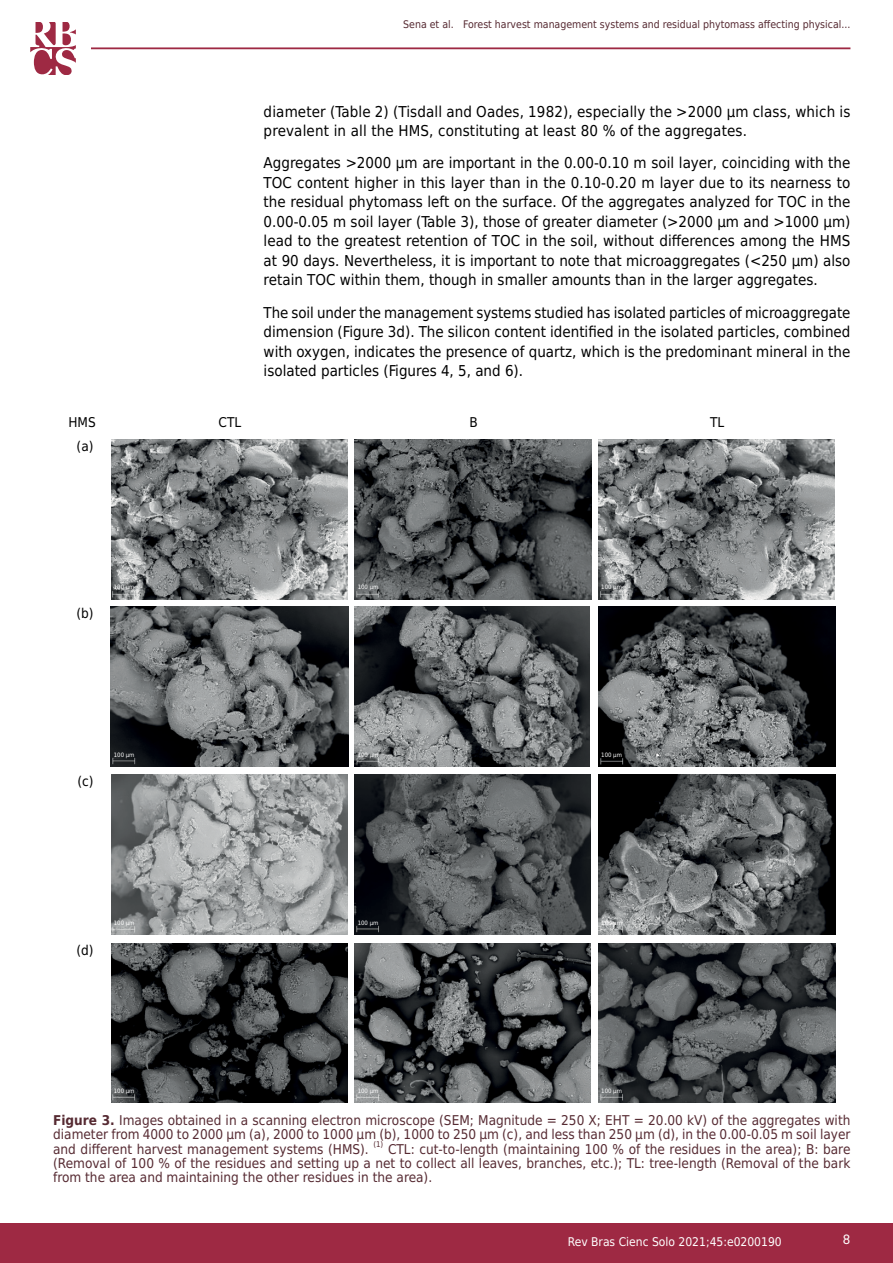
<style>
.page{position:relative;width:893px;height:1263px;background:#fff}
.page>*{position:absolute;margin:0;border:0;box-sizing:border-box;transform-origin:0 0}
.t1{font:15px/19.5px "DejaVu Sans Condensed";letter-spacing:.01em;color:#000;text-align:justify}
.t2{font:13.5px/14.2px "DejaVu Sans Condensed";color:#562a32;text-align:justify}
.t3{font:13.5px "DejaVu Sans Condensed";color:#000}
.t4{font:13.5px "Akkurat Pro";color:#fff}
.t5{font:12px "DejaVu Sans Condensed";color:#fff}
.t6{font:10.5px "DejaVu Sans Condensed";color:#562a32}
.t7{font:7.8px "DejaVu Sans Condensed";color:#562a32}
.t8{font:6px "DejaVu Sans Condensed";color:#fff}
.s1{font-weight:700}
</style>
<div class="page">
<div style="left:0;top:1223px;width:893px;height:40px;background:#9e2943"></div>
<hr style="left:91px;top:47px;width:759px;height:2px;background:#9e2943">
<svg style="left:30px;top:22px;width:46px;height:52px"></svg>
<img style="left:111px;top:439px;width:236px;height:160px">
<img style="left:354px;top:439px;width:237px;height:160px">
<img style="left:598px;top:439px;width:237px;height:160px">
<img style="left:111px;top:606px;width:237px;height:160px">
<img style="left:354px;top:606px;width:236px;height:160px">
<img style="left:598px;top:606px;width:237px;height:160px">
<img style="left:111px;top:774px;width:236px;height:160px">
<img style="left:354px;top:774px;width:236px;height:160px">
<img style="left:598px;top:774px;width:237px;height:160px">
<img style="left:111px;top:943px;width:236px;height:160px">
<img style="left:354px;top:943px;width:237px;height:160px">
<img style="left:598px;top:943px;width:237px;height:160px">
<p class="t6" style="left:403px;top:16px;width:449px">Sena et al. Forest harvest management systems and residual phytomass affecting physical...</p>
<p class="t1" style="left:264px;top:101px;width:588px">diameter (Table 2) (Tisdall and Oades, 1982), especially the &gt;2000 µm class, which is prevalent in all the HMS, constituting at least 80 % of the aggregates.</p>
<p class="t1" style="left:264px;top:153px;width:588px">Aggregates &gt;2000 µm are important in the 0.00-0.10 m soil layer, coinciding with the TOC content higher in this layer than in the 0.10-0.20 m layer due to its nearness to the residual phytomass left on the surface. Of the aggregates analyzed for TOC in the 0.00-0.05 m soil layer (Table 3), those of greater diameter (&gt;2000 µm and &gt;1000 µm) lead to the greatest retention of TOC in the soil, without differences among the HMS at 90 days. Nevertheless, it is important to note that microaggregates (&lt;250 µm) also retain TOC within them, though in smaller amounts than in the larger aggregates.</p>
<p class="t1" style="left:264px;top:302px;width:588px">The soil under the management systems studied has isolated particles of microaggregate dimension (Figure 3d). The silicon content identified in the isolated particles, combined with oxygen, indicates the presence of quartz, which is the predominant mineral in the isolated particles (Figures 4, 5, and 6).</p>
<p class="t3" style="left:68px;top:412px;width:29px">HMS</p>
<p class="t3" style="left:219px;top:412px;width:24px">CTL</p>
<p class="t3" style="left:469px;top:412px;width:10px">B</p>
<p class="t3" style="left:710px;top:412px;width:16px">TL</p>
<p class="t3" style="left:77px;top:435px;width:18px">(a)</p>
<p class="t3" style="left:76px;top:602px;width:19px">(b)</p>
<p class="t8" style="left:114px;top:582px;width:22px">100 µm</p>
<p class="t8" style="left:358px;top:582px;width:22px">100 µm</p>
<p class="t8" style="left:601px;top:582px;width:22px">100 µm</p>
<p class="t3" style="left:77px;top:770px;width:18px">(c)</p>
<p class="t8" style="left:114px;top:750px;width:22px">100 µm</p>
<p class="t8" style="left:358px;top:750px;width:22px">100 µm</p>
<p class="t8" style="left:601px;top:750px;width:22px">100 µm</p>
<p class="t3" style="left:76px;top:939px;width:19px">(d)</p>
<p class="t8" style="left:114px;top:918px;width:22px">100 µm</p>
<p class="t8" style="left:358px;top:918px;width:22px">100 µm</p>
<p class="t8" style="left:601px;top:918px;width:22px">100 µm</p>
<p class="t8" style="left:114px;top:1086px;width:22px">100 µm</p>
<p class="t8" style="left:358px;top:1086px;width:22px">100 µm</p>
<p class="t8" style="left:601px;top:1086px;width:22px">100 µm</p>
<p class="t2" style="left:53px;top:1113px;width:799px"><span class="s1">Figure 3.</span> Images obtained in a scanning electron microscope (SEM; Magnitude = 250 X; EHT = 20.00 kV) of the aggregates with diameter from 4000 to 2000 µm (a), 2000 to 1000 µm (b), 1000 to 250 µm (c), and less than 250 µm (d), in the 0.00-0.05 m soil layer and different harvest management systems (HMS).</p>
<p class="t7" style="left:373px;top:1138px;width:11px">(1)</p>
<p class="t2" style="left:53px;top:1141px;width:799px;text-indent:335px">CTL: cut-to-length (maintaining 100 % of the residues in the area); B: bare (Removal of 100 % of the residues and setting up a net to collect all leaves, branches, etc.); TL: tree-length (Removal of the bark from the area and maintaining the other residues in the area).</p>
<p class="t5" style="left:568px;top:1231px;width:215px">Rev Bras Cienc Solo 2021;45:e0200190</p>
<p class="t4" style="left:843px;top:1231px;width:9px">8</p>
</div>
